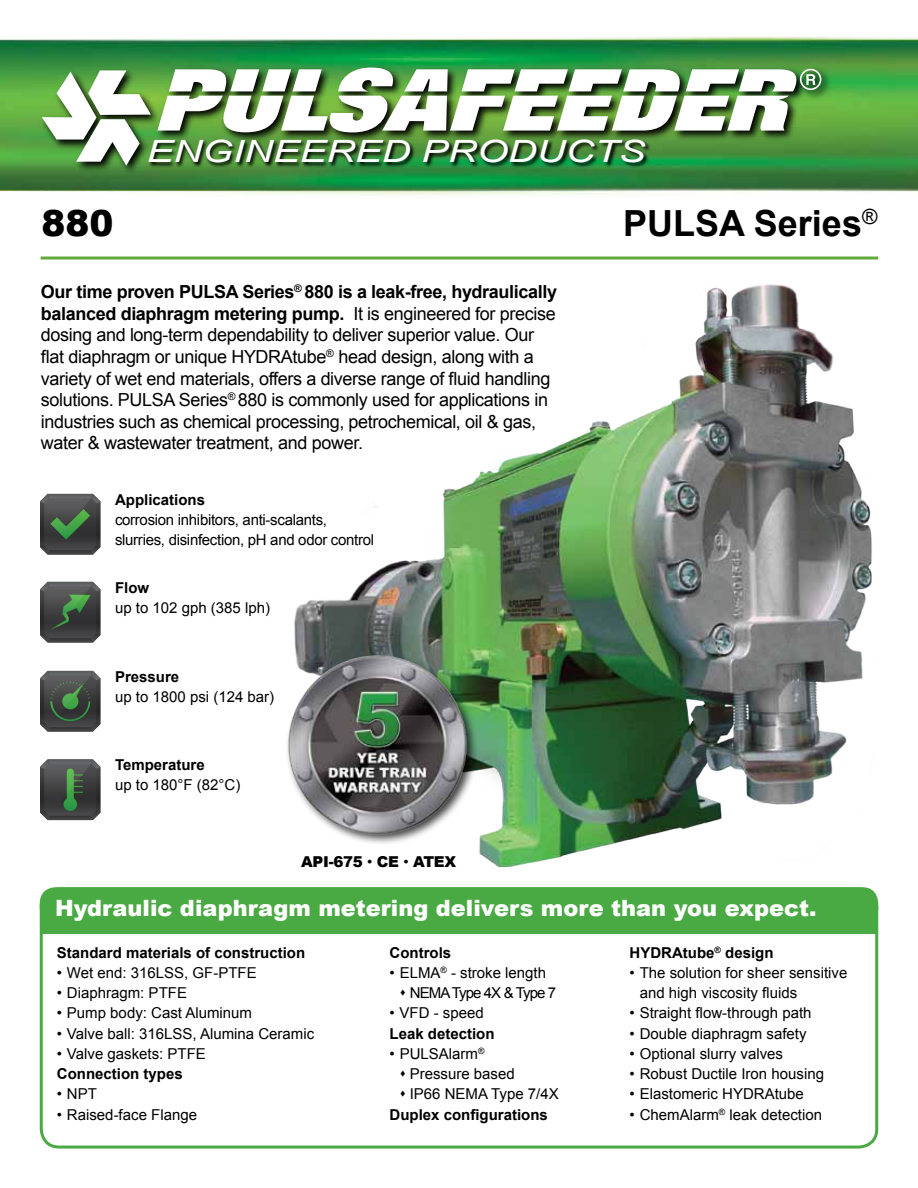
<style>
.page{position:relative;width:918px;height:1188px;background:#fff}
.page>*{position:absolute;margin:0;border:0;box-sizing:border-box;transform-origin:0 0}
.t1{font:700 36px "Arial";color:#000}
.t2{font:900 36px "Arial";color:#000}
.t3{font:italic 30.75px "Arial";color:#fff;scale:1.3 1}
.t4{font:900 22.5px "Arial";color:#fff}
.t5{font:18px/21.6px "Arial";letter-spacing:-.02em;color:#000}
.t6{font:15px/20.2px "Arial";color:#000}
.t7{font:700 15px "Arial";color:#000}
.t8{font:15px/20.2px "Arial";letter-spacing:-.02em;color:#000}
.t9{font:900 15px "Arial";letter-spacing:-.02em;color:#000}
.s1{font-weight:700}
.s2{font-weight:400}
</style>
<div class="page">
<img style="left:294px;top:284px;width:578px;height:582px">
<div style="left:286px;top:652px;width:193px;height:194px;background:#000;opacity:.75"></div>
<img style="left:286px;top:642px;width:188px;height:204px">
<img style="left:0;top:36px;width:918px;height:160px">
<img style="left:36px;top:62px;width:799px;height:117px">
<svg style="left:42px;top:70px;width:109px;height:96px"></svg>
<svg style="left:157px;top:68px;width:664px;height:64px"></svg>
<img style="left:144px;top:133px;width:508px;height:46px">
<hr style="left:41px;top:257px;width:837px;height:3px;background:#65a93b">
<svg style="left:40px;top:494px;width:61px;height:61px;background:#4c574d"></svg>
<svg style="left:40px;top:582px;width:61px;height:61px;background:#4b544c"></svg>
<svg style="left:40px;top:671px;width:61px;height:61px;background:#4b544d"></svg>
<svg style="left:40px;top:759px;width:61px;height:61px;background:#4a554c"></svg>
<div style="left:40px;top:887px;width:838px;height:262px;border:3px solid #49a942;border-radius:18px"></div>
<div style="left:40px;top:887px;width:838px;height:47px;background:#49a942"></div>
<h2 class="t3" style="left:147px;top:132px;width:385px">ENGINEERED PRODUCTS</h2>
<h1 class="t2" style="left:42px;top:197px;width:74px">880</h1>
<h1 class="t1" style="left:623px;top:200px;width:256px">PULSA Series<sup>®</sup></h1>
<p class="t5" style="left:41px;top:281px;width:518px"><span class="s1">Our time proven PULSA Series</span><sup>®</sup> <span class="s1">880 is a leak-free, hydraulically balanced diaphragm metering pump.</span> It is engineered for precise dosing and long-term dependability to deliver superior value. Our flat diaphragm or unique HYDRAtube<sup>®</sup> head design, along with a variety of wet end materials, offers a diverse range of fluid handling solutions. PULSA Series<sup>®</sup> 880 is commonly used for applications in industries such as chemical processing, petrochemical, oil &amp; gas, water &amp; wastewater treatment, and power.</p>
<p class="t7" style="left:115px;top:489px;width:92px">Applications</p>
<p class="t8" style="left:115px;top:510px;width:261px">corrosion inhibitors, anti-scalants, slurries, disinfection, pH and odor control</p>
<p class="t7" style="left:115px;top:577px;width:36px">Flow</p>
<p class="t6" style="left:115px;top:598px;width:157px">up to 102 gph (385 lph)</p>
<p class="t7" style="left:115px;top:666px;width:66px">Pressure</p>
<p class="t6" style="left:115px;top:687px;width:161px">up to 1800 psi (124 bar)</p>
<p class="t7" style="left:115px;top:755px;width:91px">Temperature</p>
<p class="t6" style="left:115px;top:775px;width:127px">up to 180°F (82°C)</p>
<p class="t9" style="left:301px;top:850px;width:156px">API-675 <span class="s2">•</span> CE <span class="s2">•</span> ATEX</p>
<h3 class="t4" style="left:55px;top:892px;width:763px">Hydraulic diaphragm metering delivers more than you expect.</h3>
<p class="t7" style="left:57px;top:942px;width:250px">Standard materials of construction</p>
<p class="t6" style="left:57px;top:963px;width:201px">• Wet end: 316LSS, GF-PTFE</p>
<p class="t6" style="left:57px;top:983px;width:132px">• Diaphragm: PTFE</p>
<p class="t6" style="left:57px;top:1003px;width:197px">• Pump body: Cast Aluminum</p>
<p class="t6" style="left:57px;top:1023px;width:259px">• Valve ball: 316LSS, Alumina Ceramic</p>
<p class="t6" style="left:57px;top:1044px;width:151px">• Valve gaskets: PTFE</p>
<p class="t7" style="left:57px;top:1064px;width:127px">Connection types</p>
<p class="t6" style="left:57px;top:1084px;width:42px">• NPT</p>
<p class="t6" style="left:57px;top:1104px;width:142px">• Raised-face Flange</p>
<p class="t7" style="left:630px;top:942px;width:145px">HYDRAtube<sup>®</sup> design</p>
<p class="t6" style="left:640px;top:963px;width:209px;text-indent:-10px">• The solution for sheer sensitive and high viscosity fluids</p>
<p class="t6" style="left:630px;top:1003px;width:183px">• Straight flow-through path</p>
<p class="t6" style="left:630px;top:1023px;width:178px">• Double diaphragm safety</p>
<p class="t6" style="left:630px;top:1044px;width:155px">• Optional slurry valves</p>
<p class="t6" style="left:630px;top:1064px;width:196px">• Robust Ductile Iron housing</p>
<p class="t6" style="left:630px;top:1084px;width:176px">• Elastomeric HYDRAtube</p>
<p class="t6" style="left:630px;top:1104px;width:194px">• ChemAlarm<sup>®</sup> leak detection</p>
<p class="t7" style="left:390px;top:942px;width:63px">Controls</p>
<p class="t6" style="left:410px;top:963px;width:148px;text-indent:-20px">• ELMA<sup>®</sup> - stroke length<br>NEMA Type 4X &amp; Type 7</p>
<p class="t6" style="left:390px;top:1003px;width:96px">• VFD - speed</p>
<p class="t7" style="left:390px;top:1023px;width:107px">Leak detection</p>
<p class="t6" style="left:410px;top:1044px;width:150px;text-indent:-20px">• PULSAlarm<sup>®<br></sup>Pressure based<br>IP66 NEMA Type 7/4X</p>
<p class="t7" style="left:390px;top:1104px;width:160px">Duplex configurations</p>
</div>
